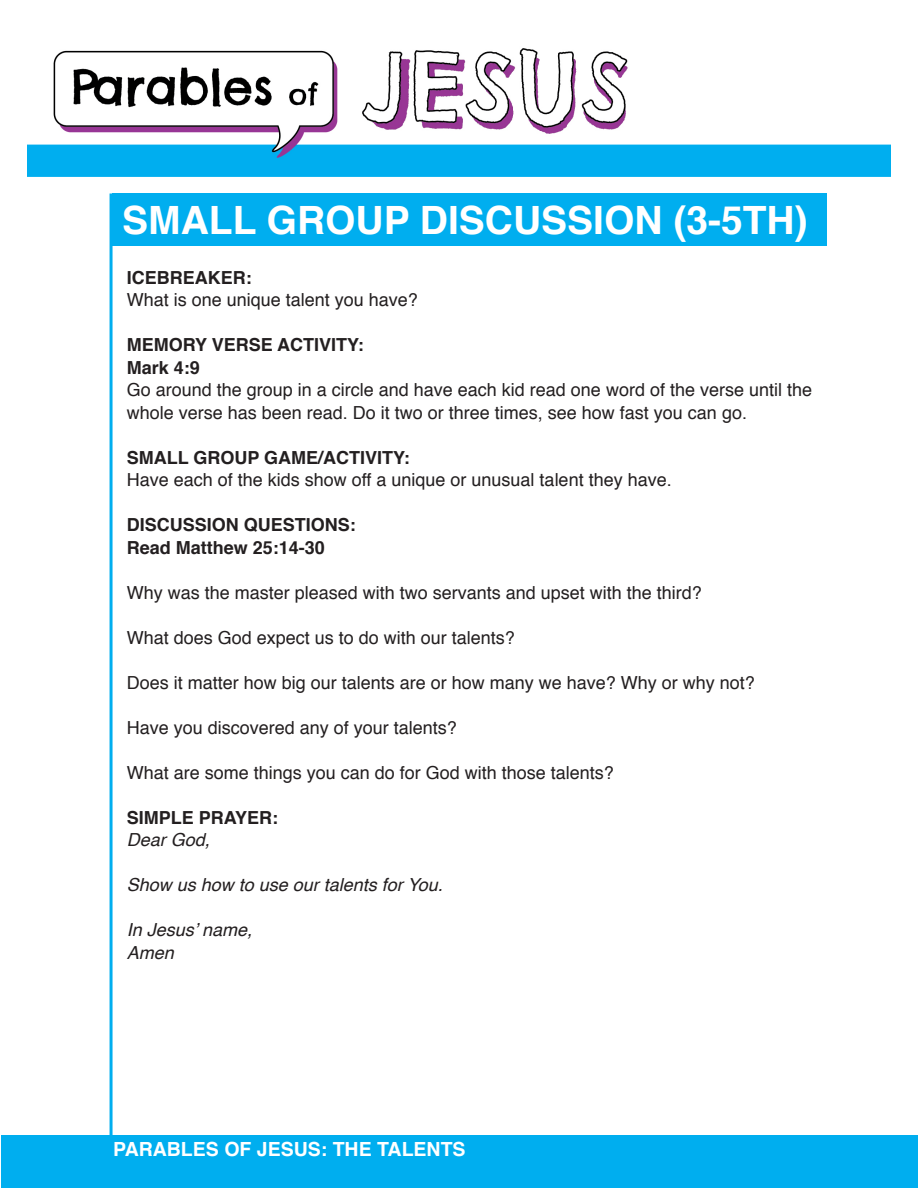
<style>
.page{position:relative;width:918px;height:1188px;background:#fff}
.page>*{position:absolute;margin:0;border:0;box-sizing:border-box;transform-origin:0 0}
.t1{font:700 39px "Helvetica";color:#fff}
.t2{font:700 19.5px "Helvetica";color:#fff}
.t3{font:18px/22.5px "Helvetica";color:#231f20}
.t4{font:700 18px/22.5px "Helvetica";color:#231f20}
.t5{font:italic 18px/22.5px "Helvetica";color:#231f20}
</style>
<div class="page">
<div style="left:1px;top:1135px;width:917px;height:53px;background:#00aeef"></div>
<hr style="left:110px;top:194px;width:3px;height:967px;background:#00aeef">
<div style="left:113px;top:194px;width:714px;height:52px;background:#00aeef"></div>
<img style="left:27px;top:48px;width:864px;height:129px">
<h1 class="t1" style="left:122px;top:189px;width:687px">SMALL GROUP DISCUSSION (3-5TH)</h1>
<p class="t4" style="left:127px;top:266px;width:126px">ICEBREAKER:</p>
<p class="t3" style="left:127px;top:289px;width:293px">What is one unique talent you have?</p>
<p class="t4" style="left:127px;top:334px;width:239px">MEMORY VERSE ACTIVITY:<br>Mark 4:9</p>
<p class="t3" style="left:127px;top:379px;width:687px">Go around the group in a circle and have each kid read one word of the verse until the whole verse has been read. Do it two or three times, see how fast you can go.</p>
<p class="t4" style="left:127px;top:446px;width:285px">SMALL GROUP GAME/ACTIVITY:</p>
<p class="t3" style="left:127px;top:469px;width:547px">Have each of the kids show off a unique or unusual talent they have.</p>
<p class="t4" style="left:127px;top:514px;width:231px">DISCUSSION QUESTIONS:<br>Read Matthew 25:14-30</p>
<p class="t3" style="left:127px;top:581px;width:577px">Why was the master pleased with two servants and upset with the third?</p>
<p class="t3" style="left:127px;top:626px;width:390px">What does God expect us to do with our talents?</p>
<p class="t3" style="left:127px;top:671px;width:630px">Does it matter how big our talents are or how many we have? Why or why not?</p>
<p class="t3" style="left:127px;top:716px;width:332px">Have you discovered any of your talents?</p>
<p class="t3" style="left:127px;top:761px;width:489px">What are some things you can do for God with those talents?</p>
<p class="t4" style="left:127px;top:806px;width:153px">SIMPLE PRAYER:</p>
<p class="t5" style="left:127px;top:829px;width:85px">Dear God,</p>
<p class="t5" style="left:127px;top:874px;width:318px">Show us how to use our talents for You.</p>
<p class="t5" style="left:127px;top:919px;width:127px">In Jesus’ name,<br>Amen</p>
<p class="t2" style="left:113px;top:1133px;width:354px">PARABLES OF JESUS: THE TALENTS</p>
</div>
